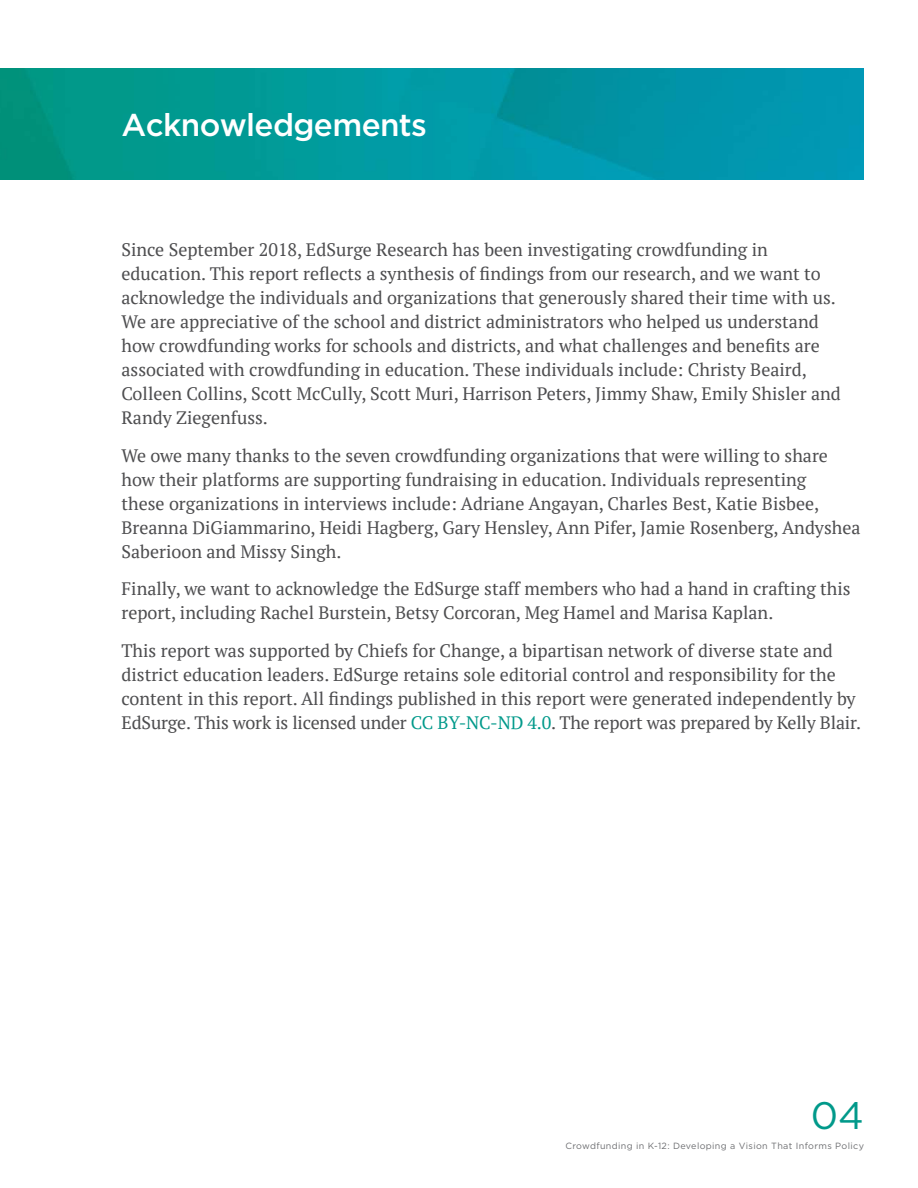
<style>
.page{position:relative;width:918px;height:1188px;background:#fff}
.page>*{position:absolute;margin:0;border:0;box-sizing:border-box;transform-origin:0 0}
.t1{font:38.25px "Gotham HTF";color:#00998a}
.heading{font:500 31.5px "Gotham";letter-spacing:-.02em;color:#fff}
.body_copy_2{font:18px/24px "PT Serif";color:#4d4d4f}
.t2{font:9px "Gotham HTF";letter-spacing:.04em;color:#6d6e71}
.s1{color:#00998a}
</style>
<div class="page">
<img style="left:0;top:69px;width:864px;height:111px">
<p class="heading" style="left:122px;top:107px;width:307px">Acknowledgements</p>
<p class="body_copy_2" style="left:122px;top:238px;width:721px">Since September 2018, EdSurge Research has been investigating crowdfunding in education. This report reflects a synthesis of findings from our research, and we want to acknowledge the individuals and organizations that generously shared their time with us.<br>We are appreciative of the school and district administrators who helped us understand how crowdfunding works for schools and districts, and what challenges and benefits are associated with crowdfunding in education. These individuals include: Christy Beaird, Colleen Collins, Scott McCully, Scott Muri, Harrison Peters, Jimmy Shaw, Emily Shisler and Randy Ziegenfuss.</p>
<p class="body_copy_2" style="left:122px;top:443px;width:741px">We owe many thanks to the seven crowdfunding organizations that were willing to share how their platforms are supporting fundraising in education. Individuals representing<br>these organizations in interviews include: Adriane Angayan, Charles Best, Katie Bisbee, Breanna DiGiammarino, Heidi Hagberg, Gary Hensley, Ann Pifer, Jamie Rosenberg, Andyshea Saberioon and Missy Singh.</p>
<p class="body_copy_2" style="left:122px;top:577px;width:731px">Finally, we want to acknowledge the EdSurge staff members who had a hand in crafting this report, including Rachel Burstein, Betsy Corcoran, Meg Hamel and Marisa Kaplan.</p>
<p class="body_copy_2" style="left:122px;top:638px;width:741px">This report was supported by Chiefs for Change, a bipartisan network of diverse state and district education leaders. EdSurge retains sole editorial control and responsibility for the content in this report. All findings published in this report were generated independently by EdSurge. This work is licensed under <span class="s1">CC BY-NC-ND 4.0</span>. The report was prepared by Kelly Blair.</p>
<h1 class="t1" style="left:811px;top:1095px;width:55px">04</h1>
<p class="t2" style="left:565px;top:1140px;width:300px">Crowdfunding in K-12: Developing a Vision That Informs Policy</p>
</div>
